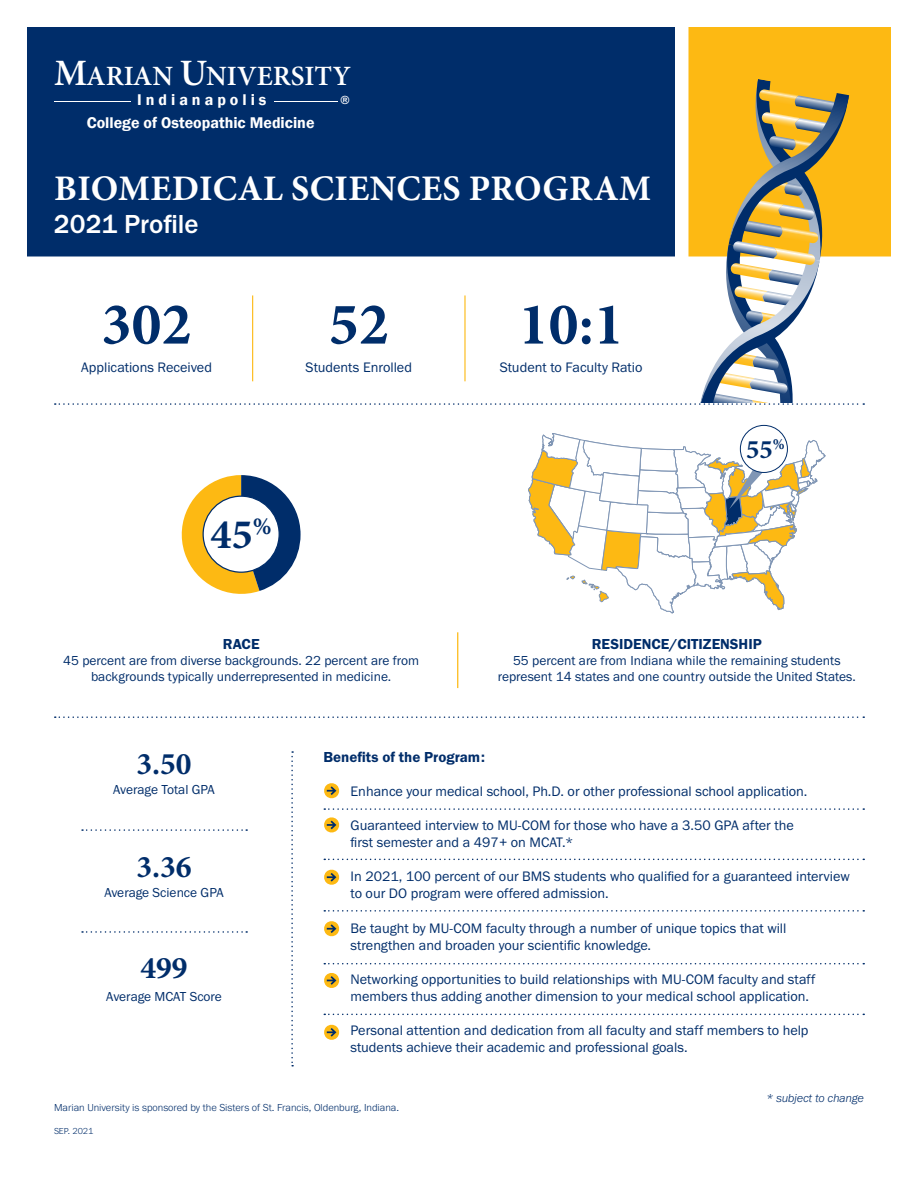
<style>
.page{position:relative;width:918px;height:1188px;background:#fff}
.page>*{position:absolute;margin:0;border:0;box-sizing:border-box;transform-origin:0 0}
.t1{font:700 60px "Minion Pro";color:#002d6a}
.t2{font:700 42.3px "Minion Pro";color:#002d6a}
.t3{font:700 36px "Minion Pro";letter-spacing:.01em;color:#fff}
.t4{font:700 31.5px "Minion Pro";color:#002d6a}
.t5{font:600 27.9px "Minion Pro";color:#fff}
.t6{font:500 27px "Franklin Gothic URW";color:#fff}
.t7{font:700 26.7px "Minion Pro";color:#002d6a}
.t8{font:20.55px "ITC Franklin Gothic Std";color:#fff}
.t9{font:600 15.9px "Franklin Gothic";color:#fff}
.t10{font:600 15.9px "Franklin Gothic";letter-spacing:.25em;color:#fff}
.t11{font:15px "Franklin Gothic URW Dem";color:#002d6a}
.t12{font:14.25px/17.1px "Franklin Gothic URW Boo";color:#002d6a}
.t13{font:13.5px/16.2px "Franklin Gothic URW Boo";color:#002d6a;text-align:center}
.t14{font:italic 300 12px "Franklin Gothic URW";color:#002d6a}
.t15{font:300 10.5px "Franklin Gothic URW";color:#002d6a}
.t16{font:300 9px "Franklin Gothic URW";color:#002d6a}
.s1{font-size:37.2px}
</style>
<div class="page">
<div style="left:688px;top:27px;width:203px;height:229px;background:#fdb913"></div>
<div style="left:27px;top:27px;width:648px;height:229px;background:#002d6a"></div>
<hr style="left:457px;top:632px;width:1px;height:56px;background:#fdb913">
<svg style="left:55px;top:716px;width:809px;height:2px"></svg>
<svg style="left:82px;top:931px;width:165px;height:2px"></svg>
<svg style="left:82px;top:829px;width:165px;height:2px"></svg>
<svg style="left:181px;top:475px;width:120px;height:119px"></svg>
<div style="left:203px;top:496px;width:76px;height:76px;background:#fff;border-radius:50%"></div>
<div style="left:203px;top:496px;width:77px;height:77px;border:1px solid #002d6a;border-radius:50%"></div>
<svg style="left:55px;top:79px;width:809px;height:347px"></svg>
<svg style="left:291px;top:751px;width:2px;height:316px"></svg>
<svg style="left:324px;top:808px;width:540px;height:2px"></svg>
<svg style="left:324px;top:859px;width:540px;height:1px"></svg>
<svg style="left:324px;top:910px;width:540px;height:2px"></svg>
<svg style="left:324px;top:963px;width:540px;height:1px"></svg>
<svg style="left:324px;top:1014px;width:540px;height:1px"></svg>
<svg style="left:324px;top:783px;width:16px;height:16px"></svg>
<svg style="left:324px;top:817px;width:16px;height:16px"></svg>
<svg style="left:324px;top:869px;width:16px;height:16px"></svg>
<svg style="left:324px;top:921px;width:16px;height:16px"></svg>
<svg style="left:324px;top:973px;width:16px;height:15px"></svg>
<svg style="left:324px;top:1024px;width:16px;height:16px"></svg>
<svg style="left:528px;top:433px;width:297px;height:180px"></svg>
<div style="left:740px;top:425px;width:47px;height:47px;background:#fff;border-radius:50%"></div>
<div style="left:740px;top:425px;width:48px;height:48px;border:1px solid #002d6a;border-radius:50%"></div>
<h3 class="t5" style="left:54px;top:56px;width:299px"><span class="s1">M</span>ARIAN <span class="s1">U</span>NIVERSITY</h3>
<p class="t10" style="left:137px;top:90px;width:131px">Indianapolis</p>
<h3 class="t8" style="left:340px;top:91px;width:17px">®</h3>
<p class="t9" style="left:87px;top:113px;width:229px">College of Osteopathic Medicine</p>
<h3 class="t3" style="left:54px;top:164px;width:599px">BIOMEDICAL SCIENCES PROGRAM</h3>
<h3 class="t6" style="left:54px;top:208px;width:146px">2021 Profile</h3>
<h1 class="t1" style="left:102px;top:282px;width:91px">302</h1>
<h1 class="t1" style="left:329px;top:282px;width:62px">52</h1>
<h1 class="t1" style="left:519px;top:282px;width:107px">10:1</h1>
<p class="t12" style="left:81px;top:358px;width:133px">Applications Received</p>
<p class="t12" style="left:306px;top:358px;width:108px">Students Enrolled</p>
<p class="t12" style="left:500px;top:358px;width:144px">Student to Faculty Ratio</p>
<h2 class="t2" style="left:211px;top:505px;width:63px">45<sup>%</sup></h2>
<h3 class="t7" style="left:746px;top:431px;width:40px">55<sup>%</sup></h3>
<p class="t11" style="left:223px;top:635px;width:38px">RACE</p>
<p class="t13" style="left:63px;top:652px;width:357px">45 percent are from diverse backgrounds. 22 percent are from backgrounds typically underrepresented in medicine.</p>
<p class="t11" style="left:592px;top:635px;width:171px">RESIDENCE/CITIZENSHIP</p>
<p class="t13" style="left:498px;top:652px;width:359px">55 percent are from Indiana while the remaining students represent 14 states and one country outside the United States.</p>
<h3 class="t4" style="left:136px;top:742px;width:57px">3.50</h3>
<p class="t13" style="left:113px;top:781px;width:103px">Average Total GPA</p>
<h3 class="t4" style="left:136px;top:844px;width:57px">3.36</h3>
<p class="t13" style="left:104px;top:884px;width:121px">Average Science GPA</p>
<h3 class="t4" style="left:140px;top:945px;width:49px">499</h3>
<p class="t13" style="left:106px;top:988px;width:117px">Average MCAT Score</p>
<p class="t11" style="left:324px;top:747px;width:163px">Benefits of the Program:</p>
<p class="t12" style="left:351px;top:782px;width:458px">Enhance your medical school, Ph.D. or other professional school application.</p>
<p class="t12" style="left:351px;top:816px;width:445px">Guaranteed interview to MU-COM for those who have a 3.50 GPA after the first semester and a 497+ on MCAT.*</p>
<p class="t12" style="left:351px;top:868px;width:501px">In 2021, 100 percent of our BMS students who qualified for a guaranteed interview to our DO program were offered admission.</p>
<p class="t12" style="left:351px;top:919px;width:437px">Be taught by MU-COM faculty through a number of unique topics that will strengthen and broaden your scientific knowledge.</p>
<p class="t12" style="left:351px;top:970px;width:466px">Networking opportunities to build relationships with MU-COM faculty and staff members thus adding another dimension to your medical school application.</p>
<p class="t12" style="left:351px;top:1022px;width:460px">Personal attention and dedication from all faculty and staff members to help students achieve their academic and professional goals.</p>
<p class="t15" style="left:54px;top:1101px;width:347px">Marian University is sponsored by the Sisters of St. Francis, Oldenburg, Indiana.</p>
<p class="t16" style="left:54px;top:1125px;width:41px">SEP. 2021</p>
<p class="t14" style="left:766px;top:1091px;width:99px">* subject to change</p>
</div>
